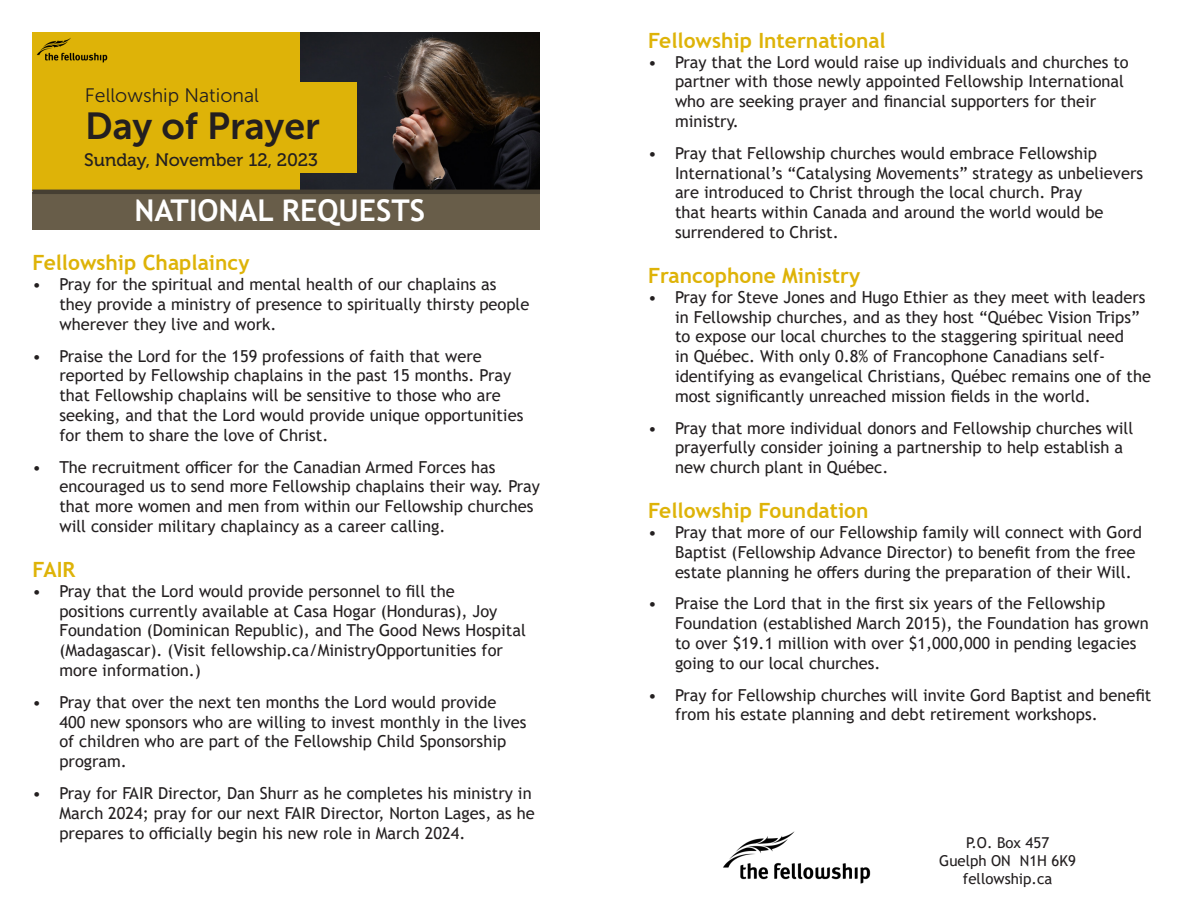
<style>
.page{position:relative;width:1188px;height:918px;background:#fff}
.page>*{position:absolute;margin:0;border:0;box-sizing:border-box;transform-origin:0 0}
.t1{font:37.5px "Museo Sans 700";color:#231f20}
.t2{font:700 30px "Trebuchet MS";color:#fff}
.t3{font:700 21px "Trebuchet MS";color:#deb308}
.t4{font:19.5px "Museo Sans 300";color:#231f20}
.t5{font:18px "Museo 500";color:#231f20}
.t6{font:16.5px/19.8px "Trebuchet MS";color:#231f20}
.t7{font:15px "Trebuchet MS";color:#231f20}
</style>
<div class="page">
<div style="left:32px;top:32px;width:508px;height:159px;background:#deb308"></div>
<div style="left:32px;top:192px;width:508px;height:38px;background:#685d49"></div>
<img style="left:300px;top:32px;width:240px;height:158px">
<img style="left:36px;top:38px;width:72px;height:25px">
<hr style="left:32px;top:190px;width:508px;height:4px;background:#463f33">
<div style="left:58px;top:82px;width:298px;height:91px;background:#deb308"></div>
<img style="left:723px;top:831px;width:148px;height:53px">
<p class="t4" style="left:85px;top:85px;width:176px">Fellowship National</p>
<p class="t1" style="left:85px;top:105px;width:236px">Day of Prayer</p>
<p class="t5" style="left:84px;top:150px;width:235px">Sunday, November 12, 2023</p>
<p class="t2" style="left:134px;top:191px;width:292px">NATIONAL REQUESTS</p>
<p class="t3" style="left:32px;top:250px;width:219px">Fellowship Chaplaincy</p>
<p class="t6" style="left:59px;top:274px;width:472px;text-indent:-27px">• Pray for the spiritual and mental health of our chaplains as they provide a ministry of presence to spiritually thirsty people wherever they live and work.</p>
<p class="t6" style="left:59px;top:346px;width:465px;text-indent:-27px">• Praise the Lord for the 159 professions of faith that were reported by Fellowship chaplains in the past 15 months. Pray that Fellowship chaplains will be sensitive to those who are seeking, and that the Lord would provide unique opportunities for them to share the love of Christ.</p>
<p class="t6" style="left:59px;top:457px;width:482px;text-indent:-27px">• The recruitment officer for the Canadian Armed Forces has encouraged us to send more Fellowship chaplains their way. Pray that more women and men from within our Fellowship churches will consider military chaplaincy as a career calling.</p>
<p class="t3" style="left:32px;top:556px;width:45px">FAIR</p>
<p class="t6" style="left:59px;top:581px;width:468px;text-indent:-27px">• Pray that the Lord would provide personnel to fill the<br>positions currently available at Casa Hogar (Honduras), Joy Foundation (Dominican Republic), and The Good News Hospital (Madagascar). (Visit fellowship.ca/MinistryOpportunities for more information.)</p>
<p class="t6" style="left:59px;top:692px;width:469px;text-indent:-27px">• Pray that over the next ten months the Lord would provide<br>400 new sponsors who are willing to invest monthly in the lives of children who are part of the Fellowship Child Sponsorship program.</p>
<p class="t6" style="left:59px;top:783px;width:477px;text-indent:-27px">• Pray for FAIR Director, Dan Shurr as he completes his ministry in<br>March 2024; pray for our next FAIR Director, Norton Lages, as he prepares to officially begin his new role in March 2024.</p>
<p class="t3" style="left:648px;top:27px;width:239px">Fellowship International</p>
<p class="t6" style="left:675px;top:52px;width:455px;text-indent:-27px">• Pray that the Lord would raise up individuals and churches to partner with those newly appointed Fellowship International who are seeking prayer and financial supporters for their ministry.</p>
<p class="t6" style="left:675px;top:143px;width:470px;text-indent:-27px">• Pray that Fellowship churches would embrace Fellowship International’s “Catalysing Movements” strategy as unbelievers are introduced to Christ through the local church. Pray<br>that hearts within Canada and around the world would be surrendered to Christ.</p>
<p class="t3" style="left:648px;top:263px;width:214px">Francophone Ministry</p>
<p class="t6" style="left:675px;top:287px;width:478px;text-indent:-27px">• Pray for Steve Jones and Hugo Ethier as they meet with leaders in Fellowship churches, and as they host “Québec Vision Trips” to expose our local churches to the staggering spiritual need<br>in Québec. With only 0.8% of Francophone Canadians self&shy;identifying as evangelical Christians, Québec remains one of the most significantly unreached mission fields in the world.</p>
<p class="t6" style="left:675px;top:418px;width:460px;text-indent:-27px">• Pray that more individual donors and Fellowship churches will prayerfully consider joining a partnership to help establish a new church plant in Québec.</p>
<p class="t3" style="left:648px;top:498px;width:222px">Fellowship Foundation</p>
<p class="t6" style="left:675px;top:522px;width:469px;text-indent:-27px">• Pray that more of our Fellowship family will connect with Gord<br>Baptist (Fellowship Advance Director) to benefit from the free estate planning he offers during the preparation of their Will.</p>
<p class="t6" style="left:675px;top:594px;width:475px;text-indent:-27px">• Praise the Lord that in the first six years of the Fellowship Foundation (established March 2015), the Foundation has grown to over $19.1 million with over $1,000,000 in pending legacies going to our local churches.</p>
<p class="t6" style="left:675px;top:685px;width:478px;text-indent:-27px">• Pray for Fellowship churches will invite Gord Baptist and benefit from his estate planning and debt retirement workshops.</p>
<p class="t7" style="left:966px;top:833px;width:85px">P.O. Box 457</p>
<p class="t7" style="left:939px;top:851px;width:138px">Guelph ON N1H 6K9</p>
<p class="t7" style="left:963px;top:869px;width:91px">fellowship.ca</p>
</div>
